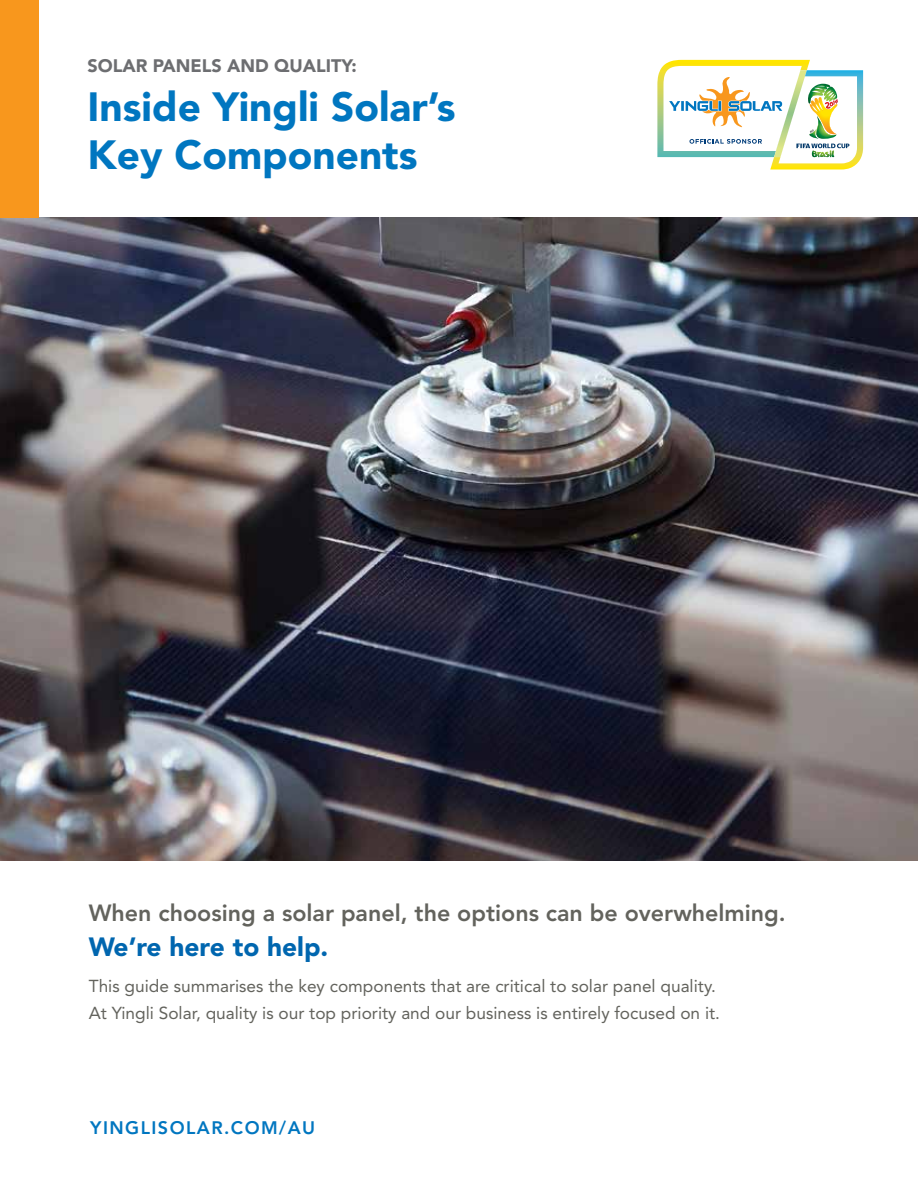
<style>
.page{position:relative;width:918px;height:1188px;background:#fff}
.page>*{position:absolute;margin:0;border:0;box-sizing:border-box;transform-origin:0 0}
.t1{font:900 40.5px/48.6px "Avenir";color:#0076c0}
.t2{font:900 26.25px "Avenir";color:#0066af}
.t3{font:800 23.25px "Avenir";color:#63635d}
.t4{font:900 18px "Avenir";color:#6d6e71}
.t5{font:800 18px "Avenir";letter-spacing:.08em;color:#0076c0}
.t6{font:17.25px/26.7px "Avenir";color:#63635d}
</style>
<div class="page">
<img style="left:0;top:218px;width:918px;height:642px">
<div style="left:0;top:0;width:38px;height:218px;background:#f8971d"></div>
<svg style="left:657px;top:60px;width:206px;height:110px"></svg>
<p class="t4" style="left:88px;top:55px;width:271px">SOLAR PANELS AND QUALITY:</p>
<h1 class="t1" style="left:88px;top:82px;width:369px">Inside Yingli Solar’s<br>Key Components</h1>
<h3 class="t3" style="left:89px;top:899px;width:698px">When choosing a solar panel, the options can be overwhelming.</h3>
<h2 class="t2" style="left:89px;top:931px;width:241px">We’re here to help.</h2>
<p class="t6" style="left:89px;top:973px;width:633px">This guide summarises the key components that are critical to solar panel quality.<br>At Yingli Solar, quality is our top priority and our business is entirely focused on it.</p>
<p class="t5" style="left:90px;top:1117px;width:226px">yinglisolar.com/AU</p>
</div>
